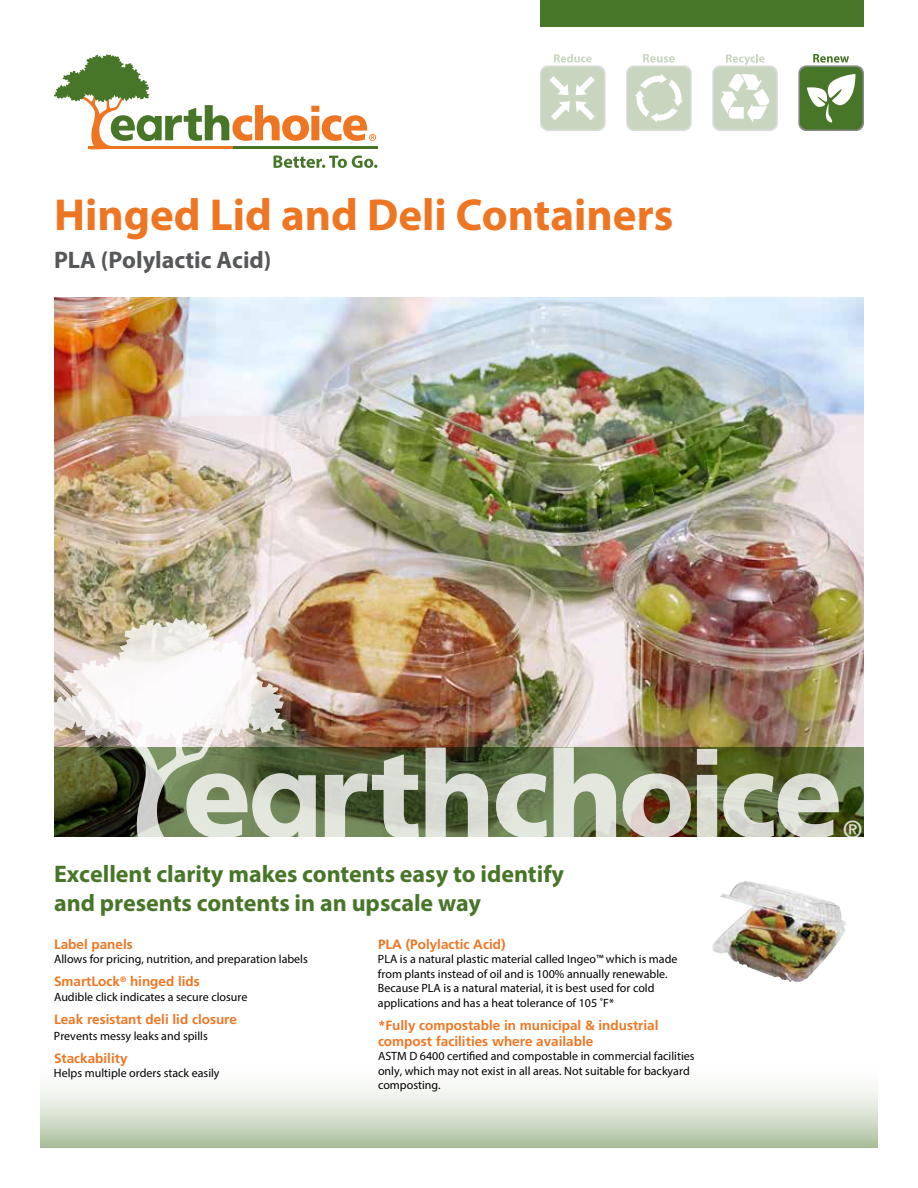
<style>
.page{position:relative;width:918px;height:1188px;background:#fff}
.page>*{position:absolute;margin:0;border:0;box-sizing:border-box;transform-origin:0 0}
.t1{font:700 45px "Myriad Pro";color:#ee7623}
.t2{font:24.75px "Frutiger";color:#fff}
.t3{font:700 24px/28.8px "Myriad Pro";color:#487629}
.t4{font:700 24px "Myriad Pro";color:#555759}
.t5{font:700 13.5px/16.2px "Frutiger";color:#ee7623}
.t6{font:12px/14.4px "Myriad Pro";color:#000}
</style>
<div class="page">
<img style="left:54px;top:297px;width:810px;height:450px">
<svg style="left:274px;top:155px;width:103px;height:13px"></svg>
<hr style="left:233px;top:146px;width:145px;height:3px;background:#487629">
<svg style="left:54px;top:54px;width:322px;height:95px"></svg>
<svg style="left:540px;top:65px;width:66px;height:66px"></svg>
<div style="left:541px;top:67px;width:63px;height:63px;background:#c8d6bf;border-radius:8px"></div>
<svg style="left:554px;top:54px;width:38px;height:9px"></svg>
<svg style="left:576px;top:76px;width:19px;height:19px"></svg>
<svg style="left:549px;top:76px;width:20px;height:19px"></svg>
<svg style="left:576px;top:101px;width:19px;height:19px"></svg>
<svg style="left:551px;top:101px;width:19px;height:19px"></svg>
<svg style="left:798px;top:65px;width:66px;height:66px"></svg>
<div style="left:800px;top:67px;width:63px;height:63px;background:#487629;border-radius:8px"></div>
<svg style="left:813px;top:54px;width:36px;height:9px"></svg>
<svg style="left:807px;top:74px;width:48px;height:49px"></svg>
<svg style="left:626px;top:65px;width:66px;height:66px"></svg>
<div style="left:628px;top:67px;width:62px;height:63px;background:#c8d6bf;border-radius:8px"></div>
<svg style="left:643px;top:54px;width:32px;height:9px"></svg>
<svg style="left:635px;top:74px;width:48px;height:48px"></svg>
<svg style="left:712px;top:65px;width:66px;height:66px"></svg>
<div style="left:714px;top:67px;width:62px;height:63px;background:#c8d6bf;border-radius:8px"></div>
<svg style="left:726px;top:54px;width:39px;height:11px"></svg>
<svg style="left:721px;top:74px;width:48px;height:48px"></svg>
<div style="left:540px;top:0;width:324px;height:27px;background:#487629"></div>
<svg style="left:316px;top:747px;width:548px;height:90px;background:#546032"></svg>
<img style="left:54px;top:617px;width:262px;height:220px">
<svg style="left:325px;top:754px;width:94px;height:83px;background:#8f9a82"></svg>
<svg style="left:426px;top:748px;width:62px;height:89px;background:#9ca492"></svg>
<svg style="left:496px;top:773px;width:51px;height:64px;background:#afbaa3"></svg>
<svg style="left:554px;top:748px;width:62px;height:89px;background:#b5c0a9"></svg>
<svg style="left:623px;top:773px;width:68px;height:64px;background:#aca593"></svg>
<svg style="left:697px;top:749px;width:20px;height:88px;background:#c9c9bd"></svg>
<svg style="left:723px;top:773px;width:116px;height:64px;background:#a6ac94"></svg>
<div style="left:40px;top:1060px;width:838px;height:88px;background:linear-gradient(to bottom,#fff,#b4c6a6)"></div>
<img style="left:719px;top:881px;width:26px;height:19px">
<h1 class="t1" style="left:54px;top:185px;width:621px">Hinged Lid and Deli Containers</h1>
<h3 class="t4" style="left:54px;top:244px;width:219px">PLA (Polylactic Acid)</h3>
<h3 class="t3" style="left:54px;top:859px;width:512px">Excellent clarity makes contents easy to identify and presents contents in an upscale way</h3>
<p class="t5" style="left:54px;top:936px;width:80px">Label panels</p>
<p class="t6" style="left:54px;top:952px;width:255px">Allows for pricing, nutrition, and preparation labels</p>
<p class="t5" style="left:54px;top:973px;width:147px">SmartLock<sup>®</sup> hinged lids</p>
<p class="t6" style="left:54px;top:989px;width:195px">Audible click indicates a secure closure</p>
<p class="t5" style="left:54px;top:1011px;width:185px">Leak resistant deli lid closure</p>
<p class="t6" style="left:54px;top:1029px;width:155px">Prevents messy leaks and spills</p>
<p class="t5" style="left:54px;top:1050px;width:75px">Stackability</p>
<p class="t6" style="left:54px;top:1066px;width:167px">Helps multiple orders stack easily</p>
<p class="t5" style="left:378px;top:936px;width:129px">PLA (Polylactic Acid)</p>
<p class="t6" style="left:378px;top:952px;width:301px">PLA is a natural plastic material called Ingeo™ which is made from plants instead of oil and is 100% annually renewable.<br>Because PLA is a natural material, it is best used for cold applications and has a heat tolerance of 105 ˚F*</p>
<p class="t5" style="left:378px;top:1017px;width:282px">*Fully compostable in municipal &amp; industrial compost facilities where available</p>
<p class="t6" style="left:378px;top:1049px;width:318px">ASTM D 6400 certified and compostable in commercial facilities only, which may not exist in all areas. Not suitable for backyard composting.</p>
<h2 class="t2" style="left:843px;top:815px;width:21px">®</h2>
</div>
